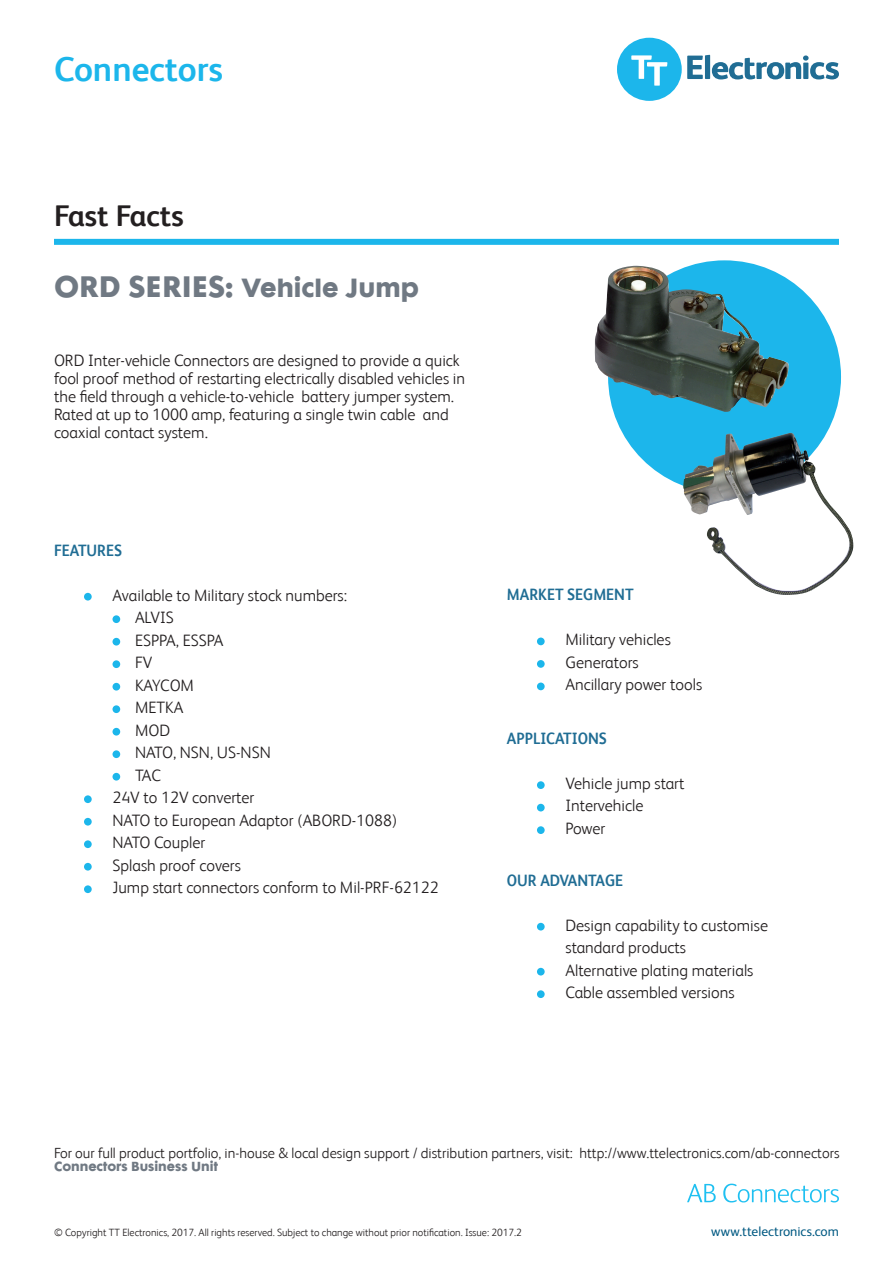
<style>
.page{position:relative;width:893px;height:1263px;background:#fff}
.page>*{position:absolute;margin:0;border:0;box-sizing:border-box;transform-origin:0 0}
.t1{font:700 34.5px "FS Albert";color:#1cb6eb}
.t2{font:700 30px "FS Albert";color:#231f20}
.t3{font:700 24px "Fute PL Std";color:#707983}
.t4{font:300 16.5px/22.5px "FS Albert";color:#231f20}
.t5{font:700 16.5px "FS Albert";color:#206d94;scale:.9 1}
.t6{font:300 14.7px "FS Albert";color:#231f20}
.t7{font:13.5px "FS Albert";color:#005982}
.t8{font:700 12px "Fute PL Std";color:#707983}
.t9{font:300 10.5px "FS Albert";color:#231f20}
.s1{font-size:27px}
</style>
<div class="page">
<div style="left:84px;top:593px;width:8px;height:7px;background:#1cb6eb;border-radius:50%"></div>
<div style="left:112px;top:615px;width:8px;height:8px;background:#1cb6eb;border-radius:50%"></div>
<div style="left:112px;top:638px;width:8px;height:7px;background:#1cb6eb;border-radius:50%"></div>
<div style="left:112px;top:660px;width:8px;height:8px;background:#1cb6eb;border-radius:50%"></div>
<div style="left:112px;top:683px;width:8px;height:7px;background:#1cb6eb;border-radius:50%"></div>
<div style="left:112px;top:705px;width:8px;height:8px;background:#1cb6eb;border-radius:50%"></div>
<div style="left:112px;top:728px;width:8px;height:7px;background:#1cb6eb;border-radius:50%"></div>
<div style="left:112px;top:750px;width:8px;height:8px;background:#1cb6eb;border-radius:50%"></div>
<div style="left:112px;top:773px;width:8px;height:7px;background:#1cb6eb;border-radius:50%"></div>
<div style="left:84px;top:795px;width:8px;height:8px;background:#1cb6eb;border-radius:50%"></div>
<div style="left:84px;top:818px;width:8px;height:7px;background:#1cb6eb;border-radius:50%"></div>
<div style="left:84px;top:840px;width:8px;height:8px;background:#1cb6eb;border-radius:50%"></div>
<div style="left:84px;top:863px;width:8px;height:7px;background:#1cb6eb;border-radius:50%"></div>
<div style="left:84px;top:885px;width:8px;height:8px;background:#1cb6eb;border-radius:50%"></div>
<div style="left:537px;top:637px;width:8px;height:8px;background:#1cb6eb;border-radius:50%"></div>
<div style="left:537px;top:660px;width:8px;height:8px;background:#1cb6eb;border-radius:50%"></div>
<div style="left:537px;top:682px;width:8px;height:8px;background:#1cb6eb;border-radius:50%"></div>
<div style="left:537px;top:781px;width:8px;height:8px;background:#1cb6eb;border-radius:50%"></div>
<div style="left:537px;top:804px;width:8px;height:7px;background:#1cb6eb;border-radius:50%"></div>
<div style="left:537px;top:826px;width:8px;height:8px;background:#1cb6eb;border-radius:50%"></div>
<div style="left:537px;top:923px;width:8px;height:7px;background:#1cb6eb;border-radius:50%"></div>
<div style="left:537px;top:968px;width:8px;height:7px;background:#1cb6eb;border-radius:50%"></div>
<div style="left:537px;top:990px;width:8px;height:8px;background:#1cb6eb;border-radius:50%"></div>
<div style="left:608px;top:260px;width:233px;height:233px;background:#1cb6eb;border-radius:50%"></div>
<div style="left:54px;top:239px;width:785px;height:6px;background:#1cb6eb"></div>
<svg style="left:687px;top:55px;width:152px;height:24px"></svg>
<div style="left:617px;top:38px;width:65px;height:63px;background:#1cb6eb;border-radius:50%"></div>
<svg style="left:631px;top:55px;width:36px;height:31px"></svg>
<svg style="left:687px;top:1183px;width:152px;height:19px"></svg>
<img style="left:594px;top:266px;width:195px;height:146px">
<img style="left:683px;top:433px;width:170px;height:162px">
<h1 class="t1" style="left:54px;top:49px;width:170px">Connectors</h1>
<h2 class="t2" style="left:54px;top:198px;width:131px">Fast Facts</h2>
<h3 class="t3" style="left:54px;top:270px;width:366px"><span class="s1">ORD SERIES:</span> Vehicle Jump</h3>
<p class="t4" style="left:54px;top:351px;width:413px;line-height:18px">ORD Inter-vehicle Connectors are designed to provide a quick fool proof method of restarting electrically disabled vehicles in the field through a vehicle-to-vehicle battery jumper system.<br>Rated at up to 1000 amp, featuring a single twin cable and coaxial contact system.</p>
<p class="t5" style="left:54px;top:540px;width:77px">FEATURES</p>
<p class="t4" style="left:112px;top:583px;width:236px">Available to Military stock numbers:</p>
<p class="t4" style="left:135px;top:606px;width:40px">ALVIS</p>
<p class="t4" style="left:135px;top:628px;width:90px">ESPPA, ESSPA</p>
<p class="t4" style="left:135px;top:651px;width:19px">FV</p>
<p class="t4" style="left:135px;top:673px;width:61px">KAYCOM</p>
<p class="t4" style="left:135px;top:696px;width:50px">METKA</p>
<p class="t4" style="left:135px;top:718px;width:37px">MOD</p>
<p class="t4" style="left:135px;top:741px;width:137px">NATO, NSN, US-NSN</p>
<p class="t4" style="left:135px;top:763px;width:28px">TAC</p>
<p class="t4" style="left:112px;top:786px;width:143px">24V to 12V converter</p>
<p class="t4" style="left:112px;top:808px;width:286px">NATO to European Adaptor (ABORD-1088)</p>
<p class="t4" style="left:112px;top:831px;width:94px">NATO Coupler</p>
<p class="t4" style="left:112px;top:853px;width:130px">Splash proof covers</p>
<p class="t4" style="left:112px;top:876px;width:328px">Jump start connectors conform to Mil-PRF-62122</p>
<p class="t5" style="left:507px;top:585px;width:142px">MARKET SEGMENT</p>
<p class="t4" style="left:565px;top:628px;width:138px">Military vehicles<br>Generators<br>Ancillary power tools</p>
<p class="t5" style="left:507px;top:729px;width:113px">APPLICATIONS</p>
<p class="t4" style="left:565px;top:772px;width:121px">Vehicle jump start<br>Intervehicle<br>Power</p>
<p class="t5" style="left:507px;top:870px;width:131px">OUR ADVANTAGE</p>
<p class="t4" style="left:565px;top:913px;width:204px">Design capability to customise standard products<br>Alternative plating materials<br>Cable assembled versions</p>
<p class="t6" style="left:54px;top:1145px;width:787px">For our full product portfolio, in-house &amp; local design support / distribution partners, visit: http://www.ttelectronics.com/ab-connectors</p>
<p class="t8" style="left:54px;top:1158px;width:165px">Connectors Business Unit</p>
<p class="t9" style="left:54px;top:1226px;width:469px">© Copyright TT Electronics, 2017. All rights reserved. Subject to change without prior notification. Issue: 2017.2</p>
<p class="t7" style="left:711px;top:1222px;width:129px">www.ttelectronics.com</p>
</div>
